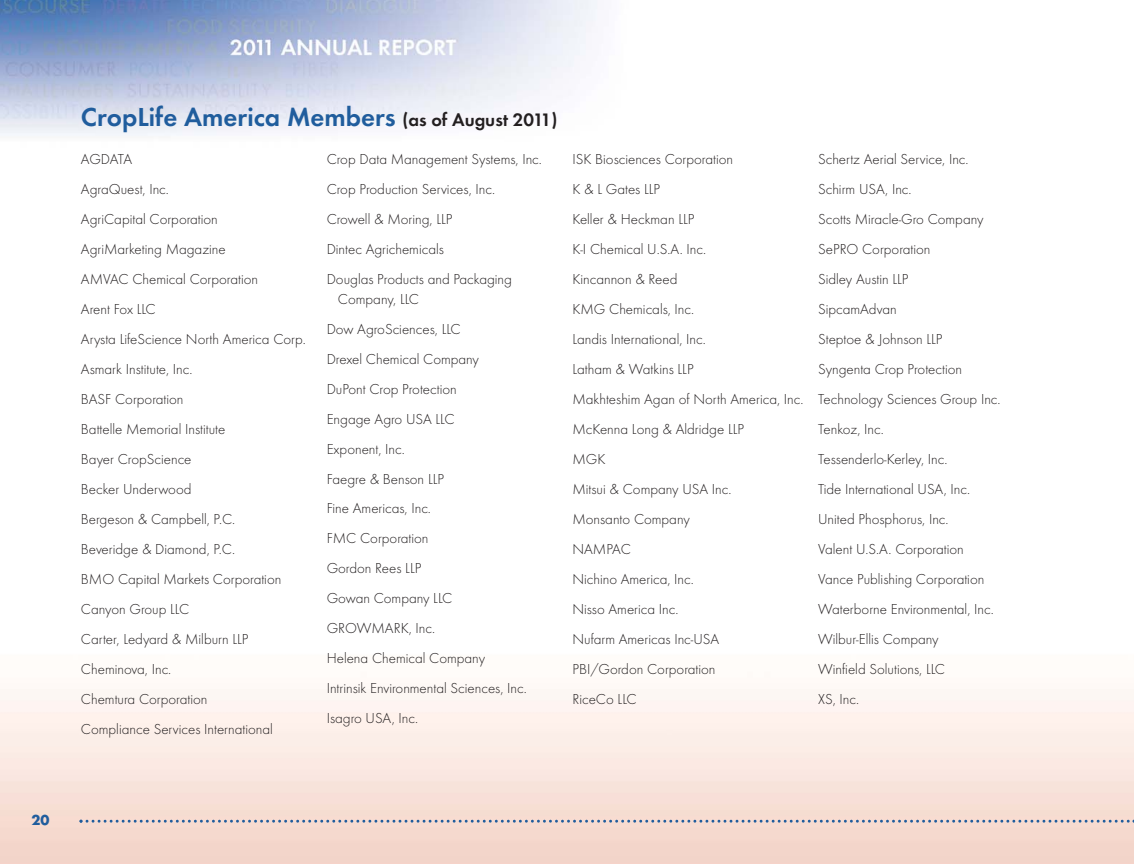
<style>
.page{position:relative;width:1134px;height:864px;background:#fff}
.page>*{position:absolute;margin:0;border:0;box-sizing:border-box;transform-origin:0 0}
.t1{font:600 27px "Futura T";color:#205d9d}
.t2{font:300 15px/30px "Futura T";color:#231f20}
.t3{font:700 15px "Futura T";color:#205d9d}
.s1{font-size:18.75px;color:#231f20}
</style>
<div class="page">
<img style="left:0;top:0;width:1134px;height:864px">
<svg style="left:80px;top:820px;width:1054px;height:3px;background:#adb0be"></svg>
<p class="t3" style="left:31px;top:814px;width:19px">20</p>
<h1 class="t1" style="left:81px;top:105px;width:478px">CropLife America Members <span class="s1">(as of August 2011)</span></h1>
<p class="t2" style="left:81px;top:146px;width:226px">AGDATA<br>AgraQuest, Inc.<br>AgriCapital Corporation<br>AgriMarketing Magazine<br>AMVAC Chemical Corporation<br>Arent Fox LLC<br>Arysta LifeScience North America Corp.<br>Asmark Institute, Inc.<br>BASF Corporation<br>Battelle Memorial Institute<br>Bayer CropScience<br>Becker Underwood<br>Bergeson &amp; Campbell, P.C.<br>Beveridge &amp; Diamond, P.C.<br>BMO Capital Markets Corporation<br>Canyon Group LLC<br>Carter, Ledyard &amp; Milburn LLP<br>Cheminova, Inc.<br>Chemtura Corporation<br>Compliance Services International</p>
<p class="t2" style="left:327px;top:146px;width:217px">Crop Data Management Systems, Inc.<br>Crop Production Services, Inc.<br>Crowell &amp; Moring, LLP<br>Dintec Agrichemicals<br>Douglas Products and Packaging</p>
<p class="t2" style="left:327px;top:285px;width:202px;text-indent:11px">Company, LLC<br>Dow AgroSciences, LLC<br>Drexel Chemical Company<br>DuPont Crop Protection<br>Engage Agro USA LLC<br>Exponent, Inc.<br>Faegre &amp; Benson LLP<br>Fine Americas, Inc.<br>FMC Corporation<br>Gordon Rees LLP<br>Gowan Company LLC<br>GROWMARK, Inc.<br>Helena Chemical Company<br>Intrinsik Environmental Sciences, Inc.<br>Isagro USA, Inc.</p>
<p class="t2" style="left:572px;top:146px;width:233px">ISK Biosciences Corporation<br>K &amp; L Gates LLP<br>Keller &amp; Heckman LLP<br>K-I Chemical U.S.A. Inc.<br>Kincannon &amp; Reed<br>KMG Chemicals, Inc.<br>Landis International, Inc.<br>Latham &amp; Watkins LLP<br>Makhteshim Agan of North America, Inc.<br>McKenna Long &amp; Aldridge LLP<br>MGK<br>Mitsui &amp; Company USA Inc.<br>Monsanto Company<br>NAMPAC<br>Nichino America, Inc.<br>Nisso America Inc.<br>Nufarm Americas Inc-USA<br>PBI/Gordon Corporation<br>RiceCo LLC</p>
<p class="t2" style="left:818px;top:146px;width:184px">Schertz Aerial Service, Inc.<br>Schirm USA, Inc.<br>Scotts Miracle-Gro Company<br>SePRO Corporation<br>Sidley Austin LLP<br>SipcamAdvan<br>Steptoe &amp; Johnson LLP<br>Syngenta Crop Protection<br>Technology Sciences Group Inc.<br>Tenkoz, Inc.<br>Tessenderlo-Kerley, Inc.<br>Tide International USA, Inc.<br>United Phosphorus, Inc.<br>Valent U.S.A. Corporation<br>Vance Publishing Corporation<br>Waterborne Environmental, Inc.<br>Wilbur-Ellis Company<br>Winfield Solutions, LLC<br>XS, Inc.</p>
</div>
